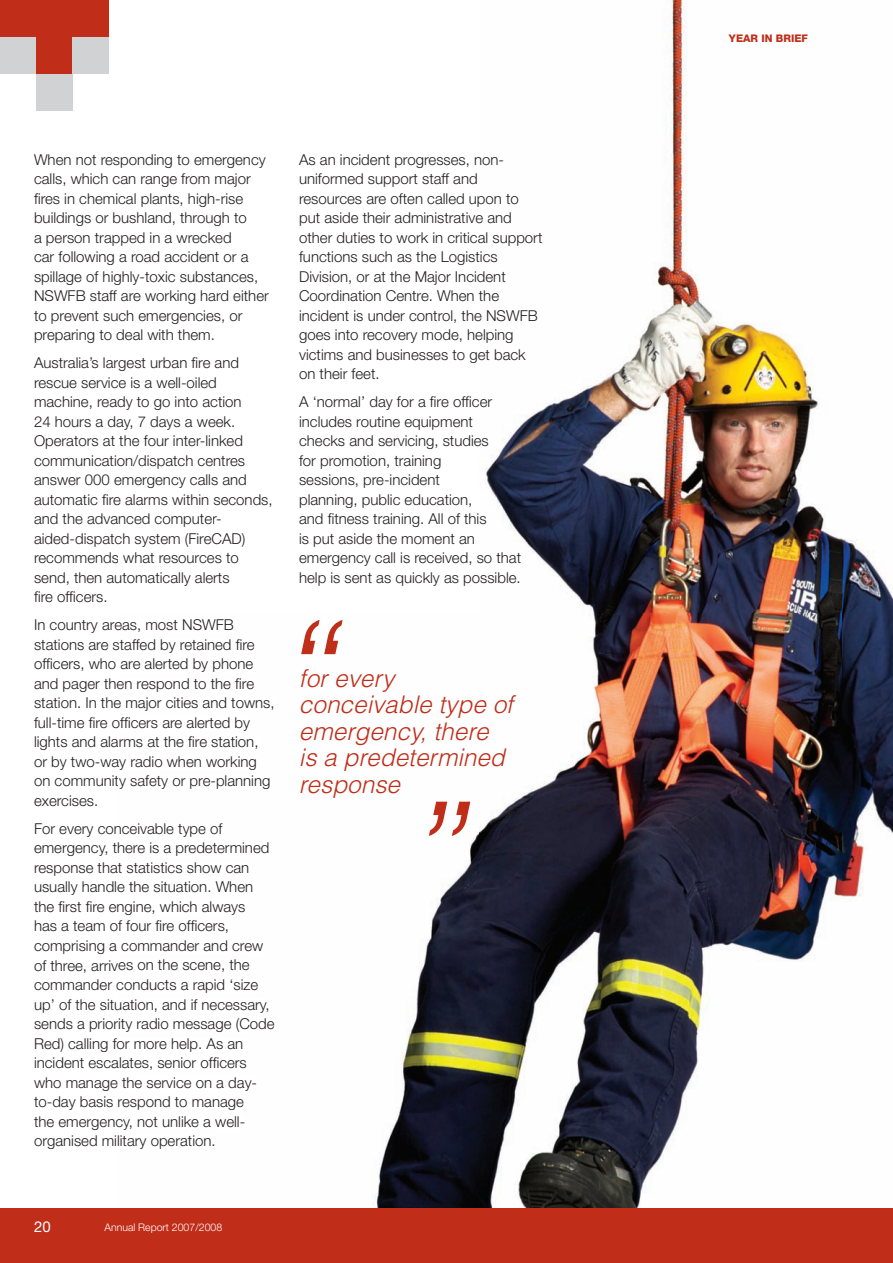
<style>
.page{position:relative;width:893px;height:1263px;background:#fff}
.page>*{position:absolute;margin:0;border:0;box-sizing:border-box;transform-origin:0 0}
.t1{font:italic 300 152.4px "Helvetica";color:#c02d19}
.t2{font:italic 300 24.45px/26.4px "Helvetica";color:#c02d19}
.t3{font:300 15px/19.5px "Helvetica Neue";color:#231f20}
.t4{font:15px "Helvetica Neue";color:#fff}
.t5{font:300 10.5px "Helvetica Neue";color:#fff}
.t6{font:800 10.5px "Helvetica Neue";color:#c02d19}
</style>
<div class="page">
<img style="left:375px;top:0;width:517px;height:1208px">
<hr style="left:892px;top:0;width:1px;height:1263px;background:#231f20">
<div style="left:0;top:1208px;width:893px;height:55px;background:#c02d19"></div>
<div style="left:0;top:0;width:109px;height:74px;background:#c02d19"></div>
<div style="left:0;top:37px;width:36px;height:37px;background:#d1d2d4"></div>
<div style="left:73px;top:37px;width:36px;height:37px;background:#d1d2d4"></div>
<div style="left:36px;top:74px;width:37px;height:36px;background:#d1d2d4"></div>
<p class="t3" style="left:34px;top:151px;width:236px">When not responding to emergency calls, which can range from major fires in chemical plants, high-rise buildings or bushland, through to<br>a person trapped in a wrecked<br>car following a road accident or a spillage of highly-toxic substances, NSWFB staff are working hard either to prevent such emergencies, or preparing to deal with them.</p>
<p class="t3" style="left:34px;top:355px;width:240px">Australia’s largest urban fire and rescue service is a well-oiled machine, ready to go into action<br>24 hours a day, 7 days a week.<br>Operators at the four inter-linked communication/dispatch centres answer 000 emergency calls and automatic fire alarms within seconds, and the advanced computer&shy;aided-dispatch system (FireCAD) recommends what resources to send, then automatically alerts<br>fire officers.</p>
<p class="t3" style="left:34px;top:617px;width:242px">In country areas, most NSWFB stations are staffed by retained fire officers, who are alerted by phone and pager then respond to the fire station. In the major cities and towns, full-time fire officers are alerted by lights and alarms at the fire station, or by two-way radio when working on community safety or pre-planning exercises.</p>
<p class="t3" style="left:34px;top:820px;width:242px">For every conceivable type of emergency, there is a predetermined response that statistics show can usually handle the situation. When the first fire engine, which always<br>has a team of four fire officers, comprising a commander and crew of three, arrives on the scene, the commander conducts a rapid ‘size up’ of the situation, and if necessary, sends a priority radio message (Code Red) calling for more help. As an incident escalates, senior officers who manage the service on a day&shy;to-day basis respond to manage<br>the emergency, not unlike a well&shy;organised military operation.</p>
<p class="t3" style="left:299px;top:151px;width:245px">As an incident progresses, non&shy;uniformed support staff and resources are often called upon to put aside their administrative and other duties to work in critical support functions such as the Logistics<br>Division, or at the Major Incident<br>Coordination Centre. When the incident is under control, the NSWFB goes into recovery mode, helping victims and businesses to get back on their feet.</p>
<p class="t3" style="left:299px;top:394px;width:224px">A ‘normal’ day for a fire officer includes routine equipment checks and servicing, studies<br>for promotion, training<br>sessions, pre-incident<br>planning, public education,<br>and fitness training. All of this<br>is put aside the moment an emergency call is received, so that help is sent as quickly as possible.</p>
<h1 class="t1" style="left:272px;top:615px;width:61px">“</h1>
<h2 class="t2" style="left:299px;top:667px;width:216px">for every conceivable type of emergency, there<br>is a predetermined response</h2>
<h1 class="t1" style="left:401px;top:796px;width:61px">”</h1>
<p class="t4" style="left:34px;top:1221px;width:18px">20</p>
<p class="t5" style="left:104px;top:1223px;width:119px">Annual Report 2007/2008</p>
<p class="t6" style="left:729px;top:35px;width:80px">YEAR IN BRIEF</p>
</div>
